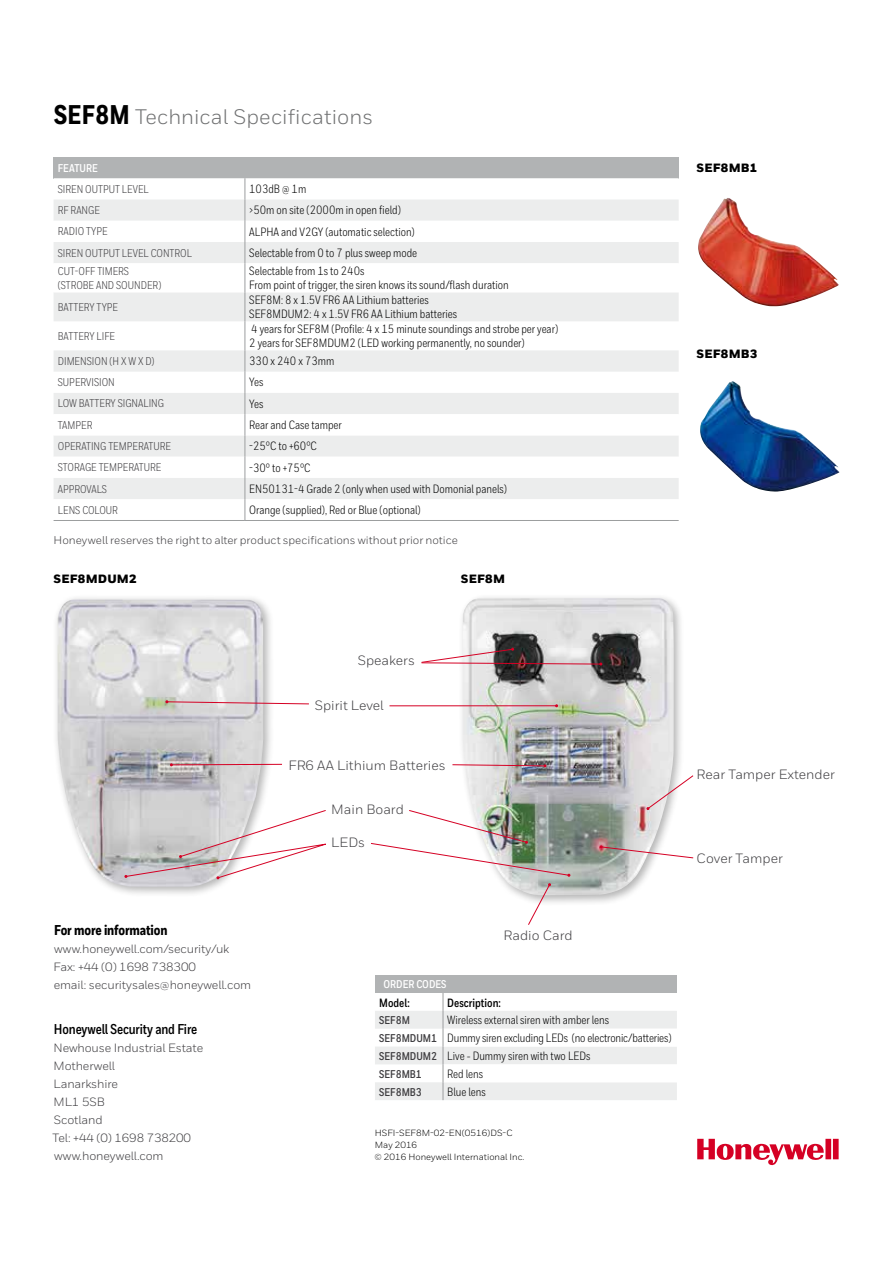
<style>
.page{position:relative;width:893px;height:1263px;background:#fff}
.page>*{position:absolute;margin:0;border:0;box-sizing:border-box;transform-origin:0 0}
.t1{font:21px "Honeywell Sans";color:#707172}
.t2{font:700 14.25px "Honeywell Cond";letter-spacing:-.01em;color:#000}
.t3{font:800 14.25px "Honeywell Cond";letter-spacing:-.01em;color:#000}
.t4{font:13.5px "Honeywell Sans";color:#3e3d40}
.t5{font:12px/14.2px "Honeywell Cond";color:#000}
.t6{font:12px/18px "Honeywell Sans";letter-spacing:-.01em;color:#3e3d40}
.t7{font:900 12px "Honeywell Sans";letter-spacing:.02em;color:#000}
.t8{font:700 12px "Honeywell Cond";color:#000}
.t9{font:11.25px/14.2px "Honeywell Cond";color:#3e3d40}
.t10{font:11.25px "Honeywell Sans";color:#3e3d40}
.t11{font:700 11.25px "Honeywell Cond";color:#3e3d40}
.t12{font:700 11.25px "Honeywell Cond";color:#fff}
.t13{font:9px/12px "Honeywell Sans";color:#000}
.s1{font-family:"Honeywell Cond";font-weight:800;font-size:27px;color:#000}
.s2{font-weight:700;font-size:11.25px;color:#3e3d40}
</style>
<div class="page">
<img style="left:698px;top:198px;width:141px;height:109px">
<img style="left:700px;top:381px;width:140px;height:111px">
<div style="left:52px;top:594px;width:223px;height:304px;background:#000;opacity:.3"></div>
<img style="left:58px;top:599px;width:205px;height:288px">
<div style="left:457px;top:593px;width:228px;height:313px;background:#000;opacity:.3"></div>
<img style="left:463px;top:598px;width:211px;height:297px">
<svg style="left:165px;top:700px;width:144px;height:5px"></svg>
<hr style="left:389px;top:705px;width:168px;height:1px;background:#d50024">
<svg style="left:421px;top:648px;width:181px;height:18px"></svg>
<svg style="left:452px;top:764px;width:94px;height:3px"></svg>
<svg style="left:170px;top:763px;width:112px;height:3px"></svg>
<svg style="left:124px;top:809px;width:202px;height:70px"></svg>
<svg style="left:527px;top:883px;width:24px;height:42px"></svg>
<svg style="left:600px;top:845px;width:94px;height:14px"></svg>
<svg style="left:646px;top:775px;width:48px;height:35px"></svg>
<img style="left:371px;top:809px;width:199px;height:68px">
<div style="left:54px;top:157px;width:625px;height:21px;background:#b1b3b4"></div>
<svg style="left:54px;top:178px;width:625px;height:21px"></svg>
<div style="left:54px;top:199px;width:625px;height:22px;background:#eceded"></div>
<svg style="left:54px;top:221px;width:625px;height:299px"></svg>
<svg style="left:245px;top:178px;width:1px;height:342px"></svg>
<hr style="left:54px;top:520px;width:191px;height:1px;background:#9c9e9f">
<hr style="left:245px;top:520px;width:434px;height:1px;background:#9c9e9f">
<svg style="left:697px;top:1139px;width:142px;height:26px"></svg>
<div style="left:375px;top:976px;width:302px;height:17px;background:#b1b3b4"></div>
<svg style="left:375px;top:993px;width:302px;height:107px"></svg>
<h1 class="t1" style="left:54px;top:104px;width:320px"><span class="s1">SEF8M</span> Technical Specifications</h1>
<p class="t12" style="left:58px;top:161px;width:41px">FEATURE</p>
<p class="t9" style="left:58px;top:182px;width:93px">SIREN OUTPUT LEVEL</p>
<p class="t5" style="left:249px;top:182px;width:59px">103dB @ 1m</p>
<p class="t9" style="left:58px;top:203px;width:44px">RF RANGE</p>
<p class="t5" style="left:249px;top:203px;width:153px">&gt;50m on site (2000m in open field)</p>
<p class="t9" style="left:58px;top:224px;width:51px">RADIO TYPE</p>
<p class="t5" style="left:249px;top:224px;width:167px">ALPHA and V2GY (automatic selection)</p>
<p class="t9" style="left:58px;top:246px;width:136px">SIREN OUTPUT LEVEL CONTROL</p>
<p class="t5" style="left:249px;top:246px;width:170px">Selectable from 0 to 7 plus sweep mode</p>
<p class="t9" style="left:58px;top:264px;width:105px">CUT-OFF TIMERS (STROBE AND SOUNDER)</p>
<p class="t5" style="left:249px;top:264px;width:261px">Selectable from 1s to 240s<br>From point of trigger, the siren knows its sound/flash duration</p>
<p class="t9" style="left:58px;top:300px;width:62px">BATTERY TYPE</p>
<p class="t5" style="left:249px;top:293px;width:209px">SEF8M: 8 x 1.5V FR6 AA Lithium batteries<br>SEF8MDUM2: 4 x 1.5V FR6 AA Lithium batteries</p>
<p class="t9" style="left:58px;top:329px;width:59px">BATTERY LIFE</p>
<p class="t5" style="left:249px;top:322px;width:310px">4 years for SEF8M (Profile: 4 x 15 minute soundings and strobe per year)<br>2 years for SEF8MDUM2 (LED working permanently, no sounder)</p>
<p class="t9" style="left:58px;top:354px;width:98px">DIMENSION (H X W X D)</p>
<p class="t5" style="left:249px;top:354px;width:87px">330 x 240 x 73mm</p>
<p class="t9" style="left:58px;top:375px;width:59px">SUPERVISION</p>
<p class="t5" style="left:249px;top:375px;width:16px">Yes</p>
<p class="t9" style="left:58px;top:396px;width:108px">LOW BATTERY SIGNALING</p>
<p class="t5" style="left:249px;top:396px;width:16px">Yes</p>
<p class="t9" style="left:58px;top:418px;width:36px">TAMPER</p>
<p class="t5" style="left:249px;top:418px;width:94px">Rear and Case tamper</p>
<p class="t9" style="left:58px;top:439px;width:115px">OPERATING TEMPERATURE</p>
<p class="t5" style="left:249px;top:439px;width:69px">-25°C to +60°C</p>
<p class="t9" style="left:58px;top:460px;width:105px">STORAGE TEMPERATURE</p>
<p class="t5" style="left:249px;top:460px;width:63px">-30° to +75°C</p>
<p class="t9" style="left:58px;top:482px;width:51px">APPROVALS</p>
<p class="t5" style="left:249px;top:482px;width:259px">EN50131-4 Grade 2 (only when used with Domonial panels)</p>
<p class="t9" style="left:58px;top:503px;width:62px">LENS COLOUR</p>
<p class="t5" style="left:249px;top:503px;width:173px">Orange (supplied), Red or Blue (optional)</p>
<p class="t10" style="left:54px;top:533px;width:406px">Honeywell reserves the right to alter product specifications without prior notice</p>
<p class="t7" style="left:54px;top:572px;width:84px">SEF8MDUM2</p>
<p class="t7" style="left:461px;top:572px;width:46px">SEF8M</p>
<p class="t7" style="left:697px;top:160px;width:62px">SEF8MB1</p>
<p class="t7" style="left:697px;top:347px;width:62px">SEF8MB3</p>
<p class="t3" style="left:54px;top:921px;width:115px">For more information</p>
<p class="t6" style="left:54px;top:940px;width:199px">www.honeywell.com/security/uk<br>Fax: +44 (0) 1698 738300<br>email: securitysales@honeywell.com</p>
<p class="t2" style="left:54px;top:1020px;width:145px">Honeywell Security and Fire</p>
<p class="t6" style="left:53px;top:1039px;width:152px">Newhouse Industrial Estate<br>Motherwell<br>Lanarkshire<br>ML1 5SB<br>Scotland<br>Tel: +44 (0) 1698 738200 www.honeywell.com</p>
<p class="t4" style="left:358px;top:652px;width:59px">Speakers</p>
<p class="t4" style="left:315px;top:697px;width:71px">Spirit Level</p>
<p class="t4" style="left:288px;top:757px;width:159px">FR6 AA Lithium Batteries</p>
<p class="t4" style="left:331px;top:801px;width:74px">Main Board</p>
<p class="t4" style="left:331px;top:834px;width:35px">LEDs</p>
<p class="t4" style="left:503px;top:927px;width:71px">Radio Card</p>
<p class="t12" style="left:383px;top:977px;width:65px">ORDER CODES</p>
<p class="t8" style="left:379px;top:995px;width:32px">Model:</p>
<p class="t8" style="left:447px;top:995px;width:55px">Description:</p>
<p class="t11" style="left:379px;top:1013px;width:32px">SEF8M</p>
<p class="t5" style="left:379px;top:1011px;width:294px;line-height:17.9px;text-indent:68px">Wireless external siren with amber lens<br><span class="s2">SEF8MDUM1</span> Dummy siren excluding LEDs (no electronic/batteries)<br><span class="s2">SEF8MDUM2</span> Live - Dummy siren with two LEDs</p>
<p class="t11" style="left:379px;top:1067px;width:44px">SEF8MB1</p>
<p class="t5" style="left:447px;top:1067px;width:37px">Red lens</p>
<p class="t11" style="left:379px;top:1085px;width:44px">SEF8MB3</p>
<p class="t5" style="left:447px;top:1085px;width:40px">Blue lens</p>
<p class="t13" style="left:374px;top:1127px;width:152px">HSFI-SEF8M-02-EN(0516)DS-C<br>May 2016<br>© 2016 Honeywell International Inc.</p>
<p class="t4" style="left:697px;top:766px;width:140px">Rear Tamper Extender</p>
<p class="t4" style="left:697px;top:850px;width:88px">Cover Tamper</p>
</div>
